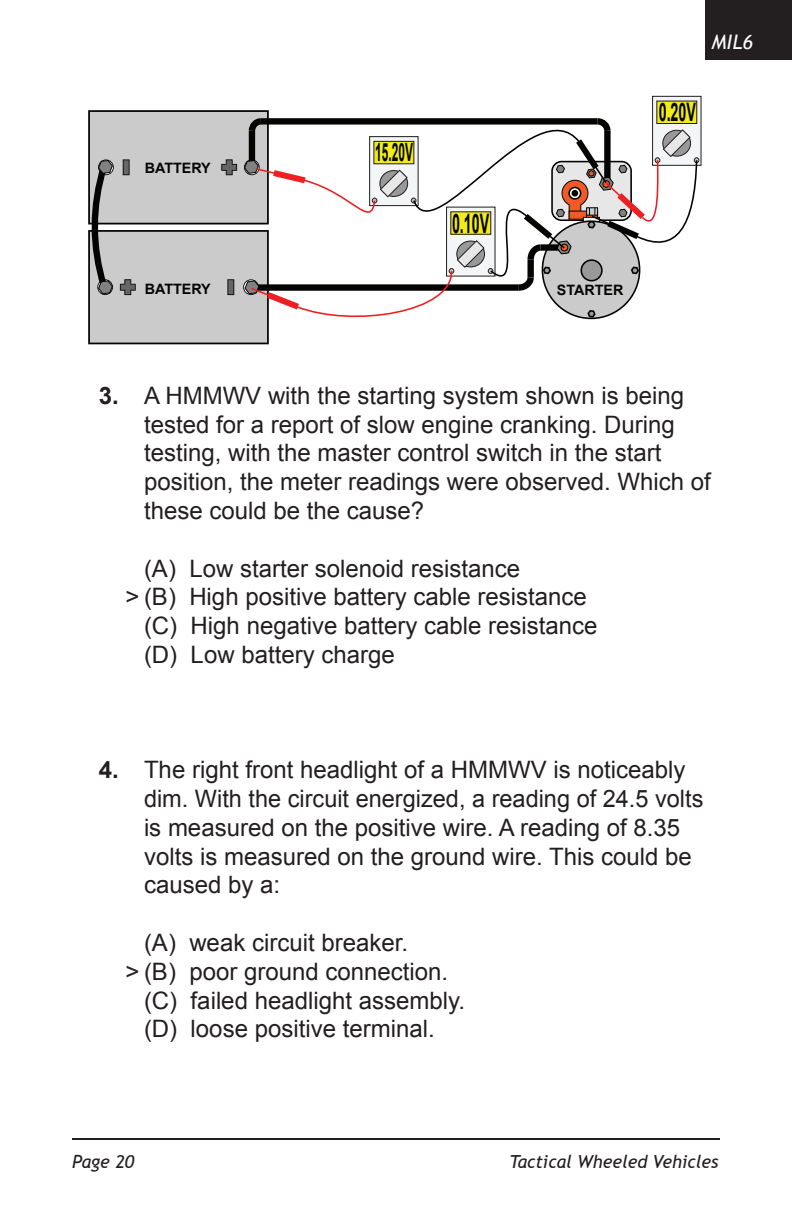
<style>
.page{position:relative;width:792px;height:1224px;background:#fff}
.page>*{position:absolute;margin:0;border:0;box-sizing:border-box;transform-origin:0 0}
.t1{font:700 26.8px "Arial";color:#040503;scale:.53 1}
.t2{font:700 25.4px "Arial";color:#040503;scale:.56 1}
.t3{font:700 25.2px "Arial";color:#040503;scale:.47 1}
.t4{font:24px/28.8px "Arial";color:#231f20}
.t5{font:italic 20px "Trebuchet MS";color:#fff}
.t6{font:italic 18px "Trebuchet MS";color:#231f20}
.t7{font:700 14.4px "Arial";color:#040503}
.s1{font-weight:700}
</style>
<div class="page">
<hr style="left:72px;top:1138px;width:648px;height:2px;background:#231f20">
<div style="left:706px;top:0;width:86px;height:60px;background:#231f20"></div>
<svg style="left:88px;top:95px;width:611px;height:249px"></svg>
<p class="t7" style="left:145px;top:158px;width:68px">BATTERY</p>
<p class="t7" style="left:145px;top:278px;width:68px">BATTERY</p>
<p class="t3" style="left:375px;top:134px;width:82px">15.20V</p>
<p class="t1" style="left:452px;top:204px;width:72px">0.10V</p>
<p class="t5" style="left:712px;top:30px;width:43px">MIL6</p>
<p class="t2" style="left:659px;top:95px;width:68px">0.20V</p>
<p class="t7" style="left:557px;top:279px;width:68px">STARTER</p>
<p class="t4" style="left:144px;top:381px;width:568px;text-indent:-45px"><span class="s1">3.</span> A HMMWV with the starting system shown is being tested for a report of slow engine cranking. During testing, with the master control switch in the start position, the meter readings were observed. Which of these could be the cause?</p>
<p class="t4" style="left:144px;top:554px;width:378px">(A) Low starter solenoid resistance</p>
<p class="t4" style="left:125px;top:583px;width:463px">&gt; (B) High positive battery cable resistance</p>
<p class="t4" style="left:144px;top:612px;width:455px">(C) High negative battery cable resistance</p>
<p class="t4" style="left:144px;top:641px;width:252px">(D) Low battery charge</p>
<p class="t4" style="left:144px;top:756px;width:561px;text-indent:-45px"><span class="s1">4.</span> The right front headlight of a HMMWV is noticeably dim. With the circuit energized, a reading of 24.5 volts is measured on the positive wire. A reading of 8.35 volts is measured on the ground wire. This could be caused by a:</p>
<p class="t4" style="left:144px;top:929px;width:266px">(A) weak circuit breaker.</p>
<p class="t4" style="left:125px;top:957px;width:324px">&gt; (B) poor ground connection.</p>
<p class="t4" style="left:144px;top:986px;width:323px">(C) failed headlight assembly.</p>
<p class="t4" style="left:144px;top:1015px;width:292px">(D) loose positive terminal.</p>
<p class="t6" style="left:72px;top:1151px;width:64px">Page 20</p>
<p class="t6" style="left:509px;top:1151px;width:211px">Tactical Wheeled Vehicles</p>
</div>
